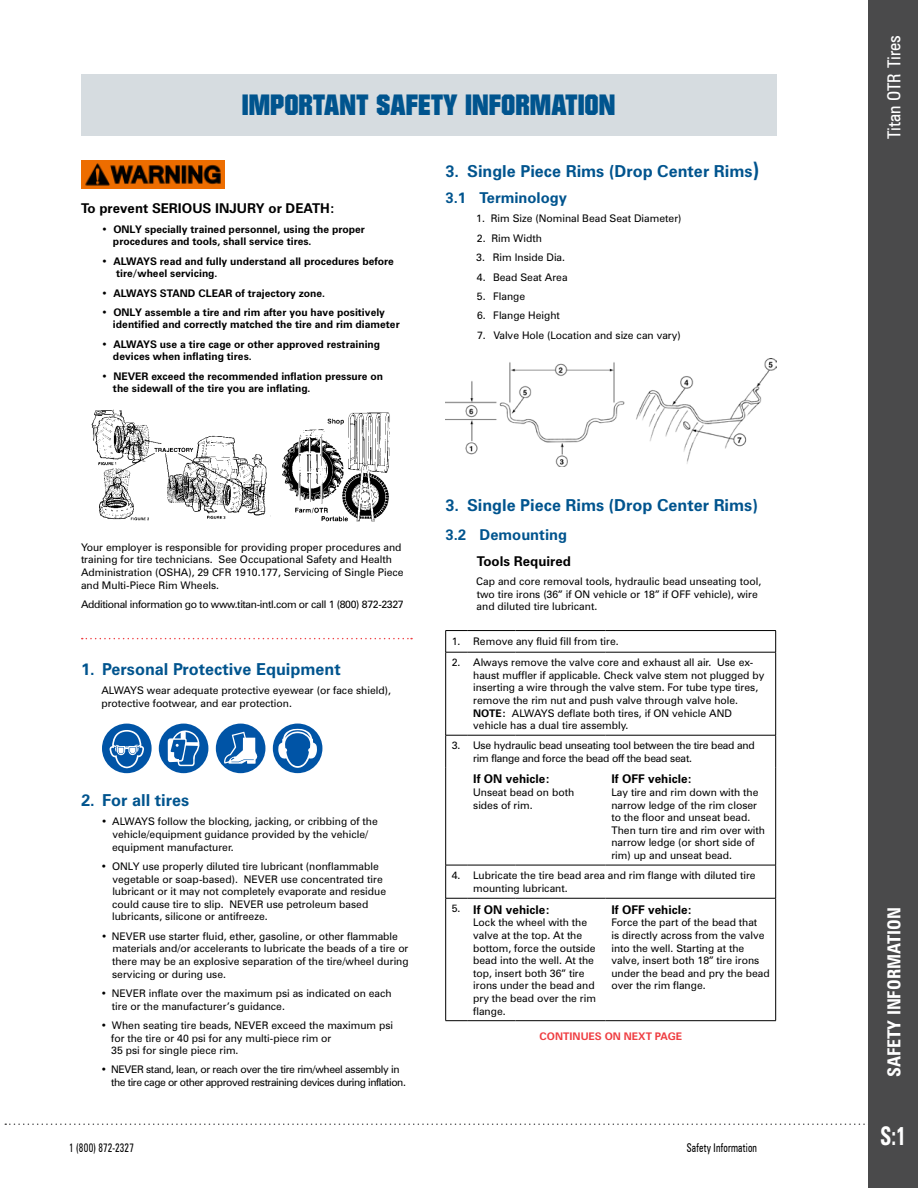
<style>
.page{position:relative;width:918px;height:1188px;background:#fff}
.page>*{position:absolute;margin:0;border:0;box-sizing:border-box;transform-origin:0 0}
.t1{font:28.5px "Diamond";color:#00548e}
.t2{font:700 condensed 25.65px "Zurich BT";color:#fff;scale:.8 1}
.t3{font:700 condensed 22.5px "Zurich BT";color:#fff;scale:.8 1}
.t4{font:700 condensed 18px "Zurich BT";color:#fff}
.t5{font:condensed 18px "Zurich BT";color:#fff}
.t6{font:700 16.5px "Zurich BT";color:#00548e}
.t7{font:700 15px "Zurich BT";color:#00548e}
.t8{font:700 13.5px "Zurich BT";color:#000}
.t9{font:700 12px "Zurich BT";color:#000}
.t10{font:condensed 12px "Zurich BT";letter-spacing:.02em;color:#000;scale:.8 1}
.t11{font:10.5px/12.6px "Zurich BT";color:#000}
.t12{font:700 10.5px/12.6px "Zurich BT";color:#000}
.t13{font:10.5px/12.6px "Zurich BT";letter-spacing:-.04em;color:#000}
.t14{font:10.5px/12.6px "Zurich BT";letter-spacing:-.02em;color:#000}
.t15{font:10.5px "Zurich BT";letter-spacing:-.03em;color:#000}
.t16{font:700 10.5px "Zurich BT";color:#ef3e42}
.s1{font-size:21px}
.s2{font-weight:700}
.s3{font-weight:400;font-size:10.5px}
</style>
<div class="page">
<svg style="left:5px;top:1123px;width:860px;height:2px"></svg>
<div style="left:868px;top:0;width:50px;height:1188px;background:#4a4a4b"></div>
<img style="left:81px;top:160px;width:144px;height:28px">
<img style="left:91px;top:409px;width:180px;height:112px">
<img style="left:282px;top:412px;width:108px;height:110px">
<div style="left:102px;top:723px;width:50px;height:50px;background:#0054a6;border-radius:50%"></div>
<svg style="left:110px;top:730px;width:34px;height:38px"></svg>
<div style="left:159px;top:724px;width:49px;height:49px;background:#0054a6;border-radius:50%"></div>
<svg style="left:168px;top:728px;width:33px;height:38px"></svg>
<div style="left:216px;top:724px;width:49px;height:49px;background:#0054a6;border-radius:50%"></div>
<svg style="left:224px;top:732px;width:34px;height:32px"></svg>
<div style="left:273px;top:724px;width:49px;height:49px;background:#0054a6;border-radius:50%"></div>
<svg style="left:278px;top:729px;width:39px;height:39px"></svg>
<div style="left:81px;top:74px;width:695px;height:62px;background:#d6dce0"></div>
<img style="left:636px;top:358px;width:140px;height:106px">
<img style="left:446px;top:362px;width:179px;height:104px">
<hr style="left:467px;top:630px;width:48px;height:1px;background:#000">
<hr style="left:515px;top:630px;width:90px;height:1px;background:#000">
<hr style="left:605px;top:630px;width:171px;height:1px;background:#000">
<svg style="left:775px;top:631px;width:1px;height:21px"></svg>
<hr style="left:445px;top:652px;width:1px;height:83px;background:#000">
<hr style="left:445px;top:735px;width:1px;height:33px;background:#000">
<hr style="left:445px;top:768px;width:1px;height:97px;background:#000">
<hr style="left:775px;top:768px;width:1px;height:97px;background:#000">
<hr style="left:445px;top:865px;width:1px;height:33px;background:#000">
<hr style="left:775px;top:865px;width:1px;height:33px;background:#000">
<hr style="left:445px;top:898px;width:1px;height:123px;background:#000">
<hr style="left:775px;top:898px;width:1px;height:123px;background:#000">
<hr style="left:467px;top:652px;width:48px;height:1px;background:#000">
<hr style="left:515px;top:652px;width:90px;height:1px;background:#000">
<hr style="left:605px;top:652px;width:171px;height:1px;background:#000">
<hr style="left:775px;top:652px;width:1px;height:83px;background:#000">
<hr style="left:467px;top:735px;width:48px;height:1px;background:#000">
<hr style="left:515px;top:735px;width:90px;height:1px;background:#000">
<hr style="left:605px;top:735px;width:171px;height:1px;background:#000">
<hr style="left:775px;top:735px;width:1px;height:33px;background:#000">
<svg style="left:445px;top:630px;width:22px;height:23px"></svg>
<svg style="left:446px;top:735px;width:21px;height:1px"></svg>
<svg style="left:446px;top:865px;width:21px;height:1px"></svg>
<svg style="left:446px;top:898px;width:21px;height:1px"></svg>
<hr style="left:467px;top:865px;width:48px;height:1px;background:#000">
<hr style="left:515px;top:865px;width:90px;height:1px;background:#000">
<hr style="left:605px;top:865px;width:171px;height:1px;background:#000">
<hr style="left:467px;top:898px;width:48px;height:1px;background:#000">
<hr style="left:515px;top:898px;width:90px;height:1px;background:#000">
<hr style="left:605px;top:898px;width:171px;height:1px;background:#000">
<svg style="left:446px;top:1020px;width:21px;height:1px"></svg>
<hr style="left:467px;top:1020px;width:48px;height:1px;background:#000">
<hr style="left:515px;top:1020px;width:90px;height:1px;background:#000">
<hr style="left:605px;top:1020px;width:171px;height:1px;background:#000">
<svg style="left:82px;top:638px;width:330px;height:1px"></svg>
<h1 class="t1" style="left:242px;top:91px;width:375px">IMPORTANT SAFETY INFORMATION</h1>
<p class="t8" style="left:81px;top:200px;width:256px">To prevent SERIOUS INJURY or DEATH:</p>
<p class="t12" style="left:113px;top:223px;width:254px;text-indent:-12px">• ONLY specially trained personnel, using the proper procedures and tools, shall service tires.</p>
<p class="t12" style="left:116px;top:255px;width:279px;text-indent:-15px">• ALWAYS read and fully understand all procedures before tire/wheel servicing.</p>
<p class="t12" style="left:101px;top:286px;width:225px">• ALWAYS STAND CLEAR of trajectory zone.</p>
<p class="t12" style="left:113px;top:306px;width:288px;text-indent:-12px">• ONLY assemble a tire and rim after you have positively identified and correctly matched the tire and rim diameter</p>
<p class="t12" style="left:113px;top:338px;width:269px;text-indent:-12px">• ALWAYS use a tire cage or other approved restraining devices when inflating tires.</p>
<p class="t12" style="left:113px;top:369px;width:272px;text-indent:-12px">• NEVER exceed the recommended inflation pressure on the sidewall of the tire you are inflating.</p>
<h3 class="t6" style="left:446px;top:161px;width:316px">3. Single Piece Rims (Drop Center Rims<span class="s1">)</span></h3>
<h3 class="t7" style="left:446px;top:189px;width:123px">3.1 Terminology</h3>
<p class="t11" style="left:476px;top:212px;width:207px">1. Rim Size (Nominal Bead Seat Diameter)</p>
<p class="t11" style="left:477px;top:232px;width:67px">2. Rim Width</p>
<p class="t11" style="left:476px;top:251px;width:90px">3. Rim Inside Dia.</p>
<p class="t11" style="left:477px;top:270px;width:92px">4. Bead Seat Area</p>
<p class="t11" style="left:477px;top:290px;width:50px">5. Flange</p>
<p class="t11" style="left:477px;top:309px;width:84px">6. Flange Height</p>
<p class="t11" style="left:477px;top:328px;width:205px">7. Valve Hole (Location and size can vary)</p>
<p class="t11" style="left:81px;top:541px;width:324px">Your employer is responsible for providing proper procedures and training for tire technicians. See Occupational Safety and Health Administration (OSHA), 29 CFR 1910.177, Servicing of Single Piece and Multi-Piece Rim Wheels.</p>
<p class="t15" style="left:81px;top:598px;width:324px">Additional information go to www.titan-intl.com or call 1 (800) 872-2327</p>
<h3 class="t6" style="left:81px;top:659px;width:261px">1. Personal Protective Equipment</h3>
<p class="t11" style="left:101px;top:684px;width:291px">ALWAYS wear adequate protective eyewear (or face shield), protective footwear, and ear protection.</p>
<h3 class="t6" style="left:81px;top:790px;width:110px">2. For all tires</h3>
<p class="t11" style="left:112px;top:815px;width:267px;text-indent:-11px">• ALWAYS follow the blocking, jacking, or cribbing of the vehicle/equipment guidance provided by the vehicle/ equipment manufacturer.</p>
<p class="t11" style="left:112px;top:860px;width:275px;text-indent:-11px">• ONLY use properly diluted tire lubricant (nonflammable vegetable or soap-based). NEVER use concentrated tire lubricant or it may not completely evaporate and residue could cause tire to slip. NEVER use petroleum based lubricants, silicone or antifreeze.</p>
<p class="t11" style="left:112px;top:930px;width:298px;text-indent:-11px">• NEVER use starter fluid, ether, gasoline, or other flammable materials and/or accelerants to lubricate the beads of a tire or there may be an explosive separation of the tire/wheel during servicing or during use.</p>
<p class="t11" style="left:112px;top:987px;width:281px;text-indent:-11px">• NEVER inflate over the maximum psi as indicated on each tire or the manufacturer’s guidance.</p>
<p class="t11" style="left:111px;top:1019px;width:284px;text-indent:-10px">• When seating tire beads, NEVER exceed the maximum psi for the tire or 40 psi for any multi-piece rim or<br>35 psi for single piece rim.</p>
<p class="t13" style="left:111px;top:1063px;width:296px;text-indent:-11px">• NEVER stand, lean, or reach over the tire rim/wheel assembly in the tire cage or other approved restraining devices during inflation.</p>
<h3 class="t6" style="left:446px;top:495px;width:314px">3. Single Piece Rims (Drop Center Rims)</h3>
<h3 class="t7" style="left:446px;top:525px;width:123px">3.2 Demounting</h3>
<p class="t8" style="left:477px;top:553px;width:96px">Tools Required</p>
<p class="t11" style="left:476px;top:575px;width:286px">Cap and core removal tools, hydraulic bead unseating tool, two tire irons (36” if ON vehicle or 18” if OFF vehicle), wire and diluted tire lubricant.</p>
<p class="t11" style="left:452px;top:634px;width:169px">1. Remove any fluid fill from tire.</p>
<p class="t11" style="left:473px;top:656px;width:293px;text-indent:-21px">2. Always remove the valve core and exhaust all air. Use ex&shy;haust muffler if applicable. Check valve stem not plugged by inserting a wire through the valve stem. For tube type tires, remove the rim nut and push valve through valve hole.<br><span class="s2">NOTE:</span> ALWAYS deflate both tires, if ON vehicle AND vehicle has a dual tire assembly.</p>
<p class="t14" style="left:473px;top:739px;width:283px;text-indent:-21px">3. Use hydraulic bead unseating tool between the tire bead and rim flange and force the bead off the bead seat.</p>
<p class="t9" style="left:473px;top:772px;width:78px">If ON vehicle:</p>
<p class="t11" style="left:473px;top:786px;width:103px">Unseat bead on both sides of rim.</p>
<p class="t9" style="left:611px;top:772px;width:82px">If OFF vehicle:</p>
<p class="t11" style="left:611px;top:786px;width:155px">Lay tire and rim down with the narrow ledge of the rim closer to the floor and unseat bead.<br>Then turn tire and rim over with narrow ledge (or short side of rim) up and unseat bead.</p>
<p class="t11" style="left:473px;top:869px;width:284px;text-indent:-21px">4. Lubricate the tire bead area and rim flange with diluted tire mounting lubricant.</p>
<p class="t9" style="left:452px;top:902px;width:100px"><span class="s3">5.</span> If ON vehicle:</p>
<p class="t11" style="left:473px;top:916px;width:124px">Lock the wheel with the valve at the top. At the bottom, force the outside bead into the well. At the top, insert both 36” tire irons under the bead and pry the bead over the rim flange.</p>
<p class="t9" style="left:611px;top:902px;width:82px">If OFF vehicle:</p>
<p class="t11" style="left:611px;top:916px;width:160px">Force the part of the bead that<br>is directly across from the valve into the well. Starting at the valve, insert both 18” tire irons under the bead and pry the bead over the rim flange.</p>
<p class="t16" style="left:540px;top:1030px;width:144px">CONTINUES ON NEXT PAGE</p>
<p class="t10" style="left:69px;top:1141px;width:82px">1 (800) 872-2327</p>
<p class="t10" style="left:687px;top:1141px;width:89px">Safety Information</p>
<h3 class="t5" style="left:883px;top:139px;width:105px;rotate:-90deg">Titan OTR Tires</h3>
<h3 class="t4" style="left:883px;top:1077px;width:171px;rotate:-90deg">SAFETY INFORMATION</h3>
<h2 class="t2" style="left:880px;top:1121px;width:34px">S:1</h2>
<h3 class="t3" style="left:889px;top:1127px;width:13px">1</h3>
</div>
